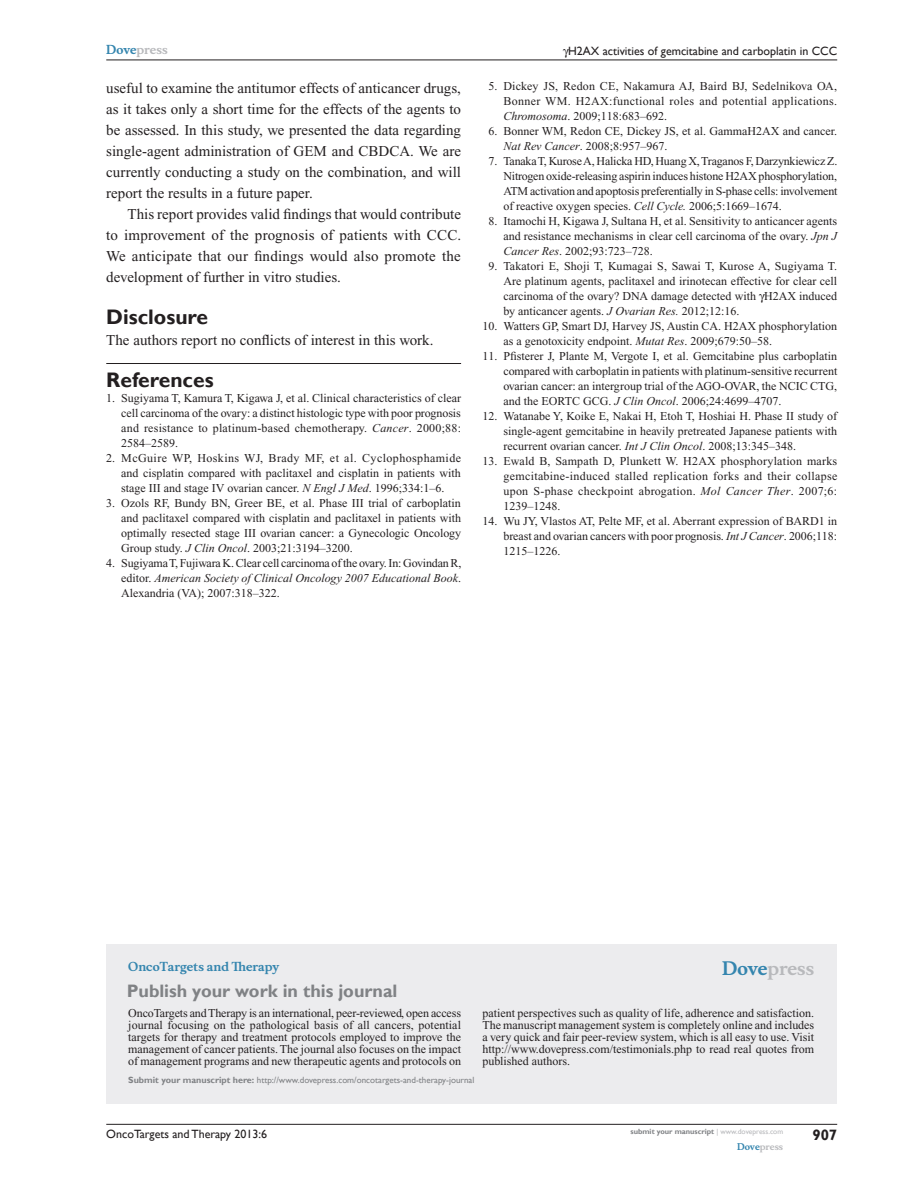
<style>
.page{position:relative;width:918px;height:1188px;background:#fff}
.page>*{position:absolute;margin:0;border:0;box-sizing:border-box;transform-origin:0 0}
.RefH{font:700 21px "Gill Sans";color:#231f20}
.PromBx-H1{font:700 18px "Gill Sans";color:#808285}
.PromBx-Brand{font:700 18px "Musee";color:#b8b9bc}
.Tx{font:15px/21px "Times New Roman";color:#231f20;text-align:justify}
.TxF{font:15px "Times New Roman";color:#231f20}
.t1{font:700 15px "Gill Sans";color:#231f20}
.RefNL2{font:12px/15px "Times New Roman";color:#231f20;text-align:justify}
.RefNL1{font:12px/15px "Times New Roman";color:#231f20;text-align:justify}
.PromBx-Tx{font:12px/12px "Times New Roman";color:#231f20;text-align:justify}
.t2{font:12px "Gill Sans";color:#231f20}
.PromBx-JrnlName{font:700 12px "Musee";color:#3485ae}
.t3{font:700 12px "Musee";color:#b8b9bc}
.PromBx-SubmitMssWebA{font:9px "Gill Sans";color:#808285}
.t4{font:700 9px "Musee";color:#b8b9bc}
.t5{font:700 7.5px "Gill Sans";color:#808285}
.s1{color:#3485ae}
.s2{font-style:italic}
.s3{font-weight:700}
.s4{font-weight:400;color:#b8b9bc}
</style>
<div class="page">
<div style="left:106px;top:944px;width:731px;height:159px;background:#ececee"></div>
<hr style="left:106px;top:363px;width:355px;height:1px;background:#231f20">
<hr style="left:106px;top:1124px;width:731px;height:1px;background:#231f20">
<hr style="left:106px;top:60px;width:731px;height:1px;background:#231f20">
<p class="t3" style="left:106px;top:43px;width:63px"><span class="s1">Dove</span>press</p>
<p class="Tx" style="left:106px;top:77px;width:356px">useful to examine the antitumor effects of anticancer drugs, as it takes only a short time for the effects of the agents to be assessed. In this study, we presented the data regarding single-agent administration of GEM and CBDCA. We are currently conducting a study on the combination, and will report the results in a future paper.</p>
<p class="Tx" style="left:106px;top:203px;width:357px;text-indent:21px">This report provides valid findings that would contribute to improvement of the prognosis of patients with CCC.<br>We anticipate that our findings would also promote the development of further in vitro studies.</p>
<h1 class="RefH" style="left:106px;top:304px;width:103px">Disclosure</h1>
<p class="TxF" style="left:106px;top:331px;width:329px">The authors report no conflicts of interest in this work.</p>
<p class="RefH" style="left:106px;top:367px;width:109px">References</p>
<p class="RefNL1" style="left:121px;top:390px;width:341px;text-indent:-15px">1. Sugiyama T, Kamura T, Kigawa J, et al. Clinical characteristics of clear cell carcinoma of the ovary: a distinct histologic type with poor prognosis and resistance to platinum-based chemotherapy. <span class="s2">Cancer</span>. 2000;88:<br>2584–2589.</p>
<p class="RefNL1" style="left:121px;top:450px;width:341px;text-indent:-15px">2. McGuire WP, Hoskins WJ, Brady MF, et al. Cyclophosphamide and cisplatin compared with paclitaxel and cisplatin in patients with stage III and stage IV ovarian cancer. <span class="s2">N Engl J Med</span>. 1996;334:1–6.</p>
<p class="RefNL1" style="left:121px;top:495px;width:341px;text-indent:-15px">3. Ozols RF, Bundy BN, Greer BE, et al. Phase III trial of carboplatin and paclitaxel compared with cisplatin and paclitaxel in patients with optimally resected stage III ovarian cancer: a Gynecologic Oncology Group study. <span class="s2">J Clin Oncol</span>. 2003;21:3194–3200.</p>
<p class="RefNL1" style="left:121px;top:555px;width:342px;text-indent:-15px">4. Sugiyama T, Fujiwara K. Clear cell carcinoma of the ovary. In: Govindan R, editor. <span class="s2">American Society of Clinical Oncology 2007 Educational Book</span>.<br>Alexandria (VA); 2007:318–322.</p>
<p class="t2" style="left:568px;top:44px;width:271px">H2AX activities of gemcitabine and carboplatin in CCC</p>
<p class="RefNL2" style="left:503px;top:79px;width:335px;text-indent:-15px">5. Dickey JS, Redon CE, Nakamura AJ, Baird BJ, Sedelnikova OA, Bonner WM. H2AX:functional roles and potential applications.<br><span class="s2">Chromosoma</span>. 2009;118:683–692.</p>
<p class="RefNL2" style="left:503px;top:124px;width:335px;text-indent:-15px">6. Bonner WM, Redon CE, Dickey JS, et al. GammaH2AX and cancer.<br><span class="s2">Nat Rev Cancer</span>. 2008;8:957–967.</p>
<p class="RefNL2" style="left:503px;top:154px;width:336px;text-indent:-15px">7. Tanaka T, Kurose A, Halicka HD, Huang X, Traganos F, Darzynkiewicz Z.<br>Nitrogen oxide-releasing aspirin induces histone H2AX phosphorylation, ATM activation and apoptosis preferentially in S-phase cells: involvement of reactive oxygen species. <span class="s2">Cell Cycle.</span> 2006;5:1669–1674.</p>
<p class="RefNL2" style="left:503px;top:214px;width:335px;text-indent:-15px">8. Itamochi H, Kigawa J, Sultana H, et al. Sensitivity to anticancer agents and resistance mechanisms in clear cell carcinoma of the ovary. <span class="s2">Jpn J Cancer Res</span>. 2002;93:723–728.</p>
<p class="RefNL2" style="left:503px;top:259px;width:335px;text-indent:-15px">9. Takatori E, Shoji T, Kumagai S, Sawai T, Kurose A, Sugiyama T.<br>Are platinum agents, paclitaxel and irinotecan effective for clear cell carcinoma of the ovary? DNA damage detected with H2AX induced by anticancer agents. <span class="s2">J Ovarian Res.</span> 2012;12:16.</p>
<p class="RefNL2" style="left:503px;top:319px;width:335px;text-indent:-21px">10. Watters GP, Smart DJ, Harvey JS, Austin CA. H2AX phosphorylation as a genotoxicity endpoint. <span class="s2">Mutat Res</span>. 2009;679:50–58.</p>
<p class="RefNL2" style="left:503px;top:349px;width:336px;text-indent:-21px">11. Pfisterer J, Plante M, Vergote I, et al. Gemcitabine plus carboplatin compared with carboplatin in patients with platinum-sensitive recurrent ovarian cancer: an intergroup trial of the AGO-OVAR, the NCIC CTG, and the EORTC GCG. <span class="s2">J Clin Oncol</span>. 2006;24:4699–4707.</p>
<p class="RefNL2" style="left:503px;top:409px;width:335px;text-indent:-21px">12. Watanabe Y, Koike E, Nakai H, Etoh T, Hoshiai H. Phase II study of single-agent gemcitabine in heavily pretreated Japanese patients with recurrent ovarian cancer. <span class="s2">Int J Clin Oncol</span>. 2008;13:345–348.</p>
<p class="RefNL2" style="left:503px;top:454px;width:336px;text-indent:-21px">13. Ewald B, Sampath D, Plunkett W. H2AX phosphorylation marks gemcitabine-induced stalled replication forks and their collapse upon S-phase checkpoint abrogation. <span class="s2">Mol Cancer Ther</span>. 2007;6:<br>1239–1248.</p>
<p class="RefNL2" style="left:503px;top:514px;width:335px;text-indent:-21px">14. Wu JY, Vlastos AT, Pelte MF, et al. Aberrant expression of BARD1 in breast and ovarian cancers with poor prognosis. <span class="s2">Int J Cancer</span>. 2006;118:<br>1215–1226.</p>
<p class="PromBx-JrnlName" style="left:128px;top:959px;width:152px">OncoTargets and Therapy</p>
<p class="PromBx-H1" style="left:127px;top:980px;width:272px">Publish your work in this journal</p>
<p class="PromBx-Brand" style="left:722px;top:958px;width:94px"><span class="s1">Dove</span>press</p>
<p class="PromBx-Tx" style="left:128px;top:1007px;width:334px">OncoTargets and Therapy is an international, peer-reviewed, open access journal focusing on the pathological basis of all cancers, potential targets for therapy and treatment protocols employed to improve the management of cancer patients. The journal also focuses on the impact of management programs and new therapeutic agents and protocols on</p>
<p class="PromBx-Tx" style="left:482px;top:1007px;width:333px">patient perspectives such as quality of life, adherence and satisfaction.<br>The manuscript management system is completely online and includes a very quick and fair peer-review system, which is all easy to use. Visit http://www.dovepress.com/testimonials.php to read real quotes from published authors.</p>
<p class="PromBx-SubmitMssWebA" style="left:128px;top:1075px;width:348px"><span class="s3">Submit your manuscript here:</span> http://www.dovepress.com/oncotargets-and-therapy-journal</p>
<p class="t2" style="left:106px;top:1127px;width:162px">OncoTargets and Therapy 2013:6</p>
<p class="t5" style="left:631px;top:1127px;width:154px">submit your manuscript <span class="s4">| www.dovepress.com</span></p>
<p class="t4" style="left:737px;top:1141px;width:48px"><span class="s1">Dove</span>press</p>
<p class="t1" style="left:812px;top:1126px;width:26px">907</p>
</div>
